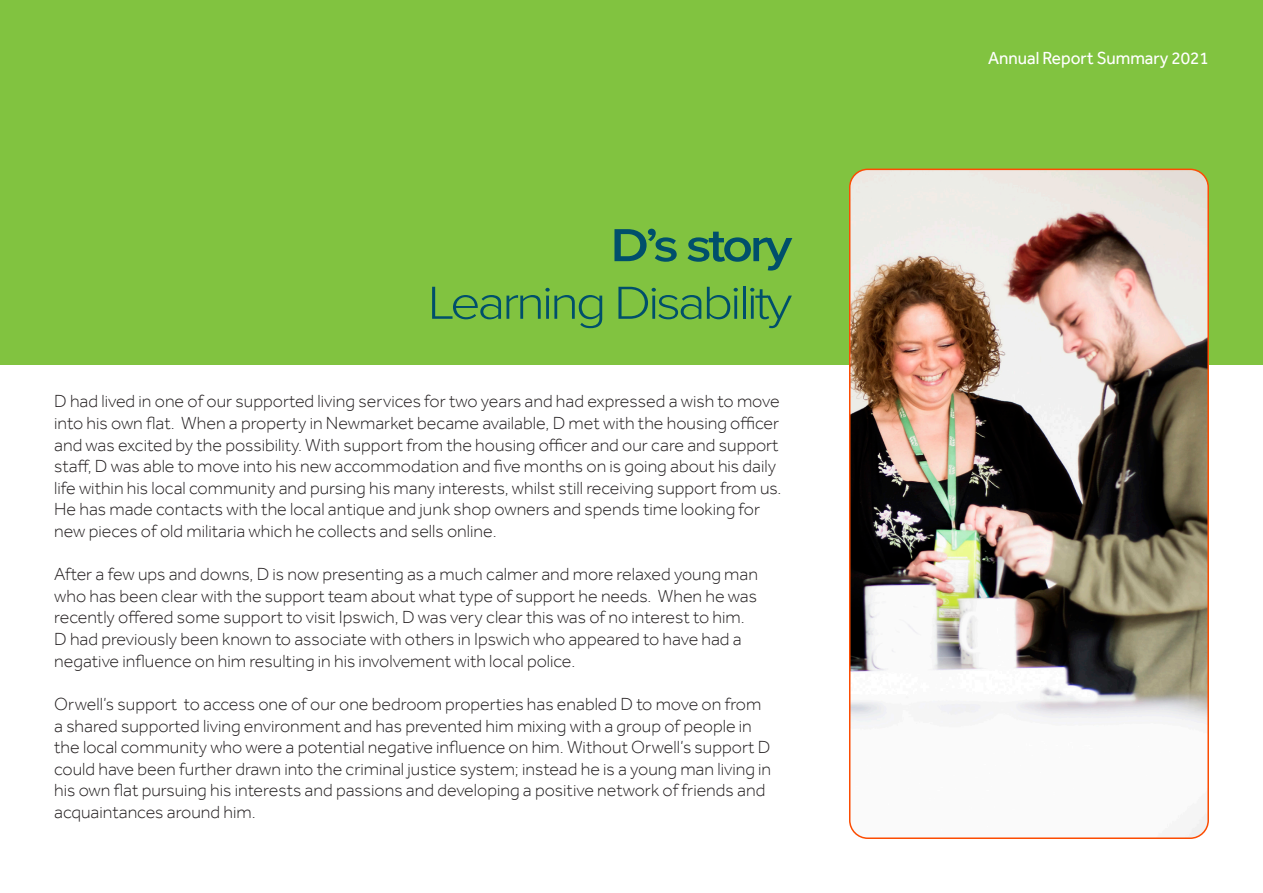
<style>
.page{position:relative;width:1263px;height:893px;background:#fff}
.page>*{position:absolute;margin:0;border:0;box-sizing:border-box;transform-origin:0 0}
.t1{font:300 48px "Proxima Nova";letter-spacing:-.06em;color:#004f6b;scale:1.12 1}
.t2{font:600 48px "Proxima Nova";letter-spacing:-.06em;color:#004f6b;scale:1.12 1}
.t3{font:300 18px/21.6px "Effra";color:#231f20}
.t4{font:18px "Effra";color:#fff;scale:.95 1}
</style>
<div class="page">
<div style="left:0;top:0;width:1263px;height:365px;background:#81c340"></div>
<img style="left:850px;top:169px;width:358px;height:669px">
<div style="left:849px;top:169px;width:360px;height:670px;border:2px solid #fc4c02;border-radius:18px"></div>
<p class="t2" style="left:611px;top:209px;width:164px">D’s story</p>
<p class="t1" style="left:428px;top:267px;width:327px">Learning Disability</p>
<p class="t3" style="left:54px;top:390px;width:728px">D had lived in one of our supported living services for two years and had expressed a wish to move into his own flat. When a property in Newmarket became available, D met with the housing officer and was excited by the possibility. With support from the housing officer and our care and support staff, D was able to move into his new accommodation and five months on is going about his daily life within his local community and pursing his many interests, whilst still receiving support from us.<br>He has made contacts with the local antique and junk shop owners and spends time looking for new pieces of old militaria which he collects and sells online.</p>
<p class="t3" style="left:54px;top:563px;width:705px">After a few ups and downs, D is now presenting as a much calmer and more relaxed young man who has been clear with the support team about what type of support he needs. When he was recently offered some support to visit Ipswich, D was very clear this was of no interest to him.<br>D had previously been known to associate with others in Ipswich who appeared to have had a negative influence on him resulting in his involvement with local police.</p>
<p class="t3" style="left:54px;top:693px;width:718px">Orwell’s support to access one of our one bedroom properties has enabled D to move on from a shared supported living environment and has prevented him mixing with a group of people in the local community who were a potential negative influence on him. Without Orwell’s support D could have been further drawn into the criminal justice system; instead he is a young man living in his own flat pursuing his interests and passions and developing a positive network of friends and acquaintances around him.</p>
<p class="t4" style="left:988px;top:47px;width:234px">Annual Report Summary 2021</p>
</div>
